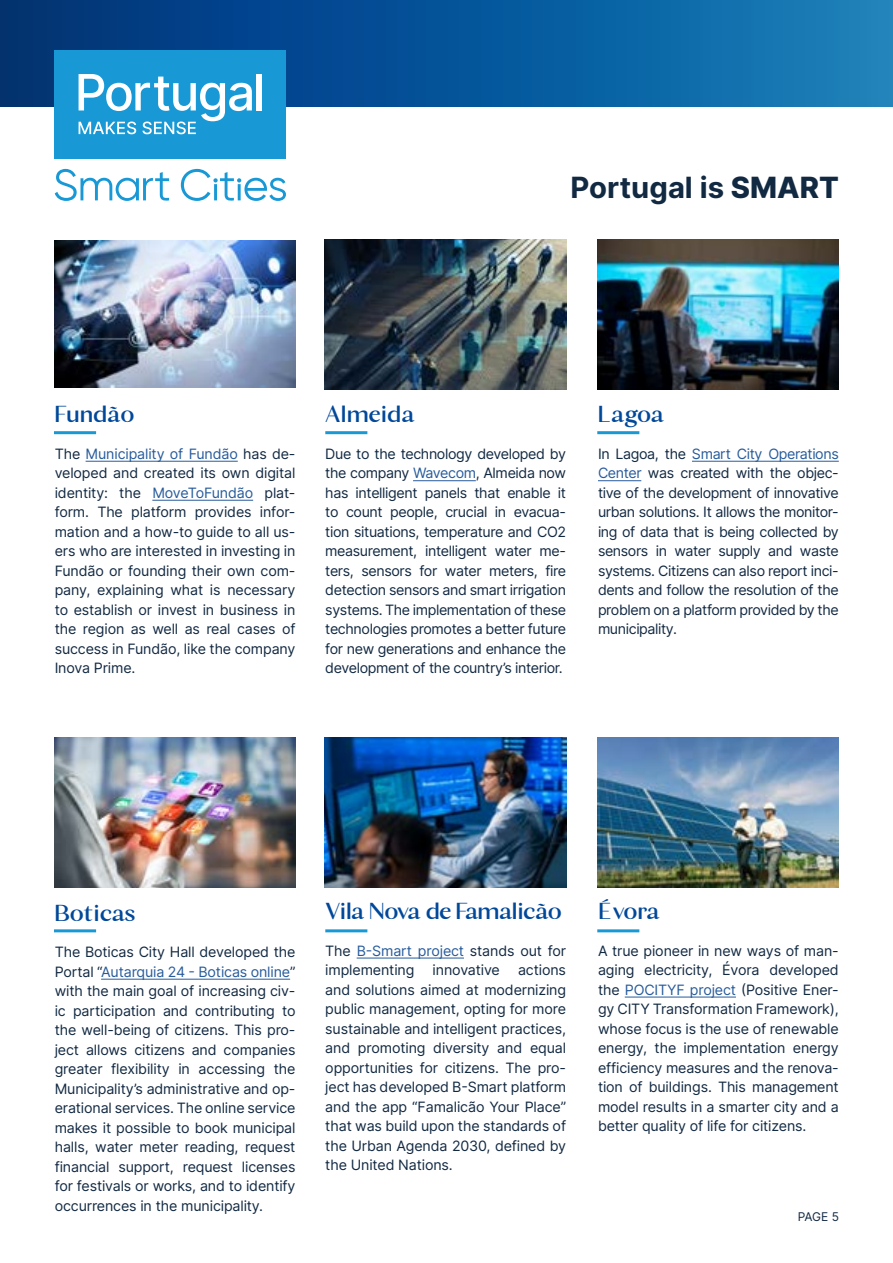
<style>
.page{position:relative;width:893px;height:1263px;background:#fff}
.page>*{position:absolute;margin:0;border:0;box-sizing:border-box;transform-origin:0 0}
.t1{font:700 29.25px "Inter";color:#122942}
.t2{font:700 25.5px "Calma";letter-spacing:-.03em;color:#00489a}
.t3{font:700 25.5px "Calma";letter-spacing:-.05em;color:#00489a}
.t4{font:14.25px/19.5px "Inter";letter-spacing:-.01em;color:#122942;text-align:justify}
.t5{font:12px "Inter";color:#122942}
.s1{font-weight:800}
.s2{color:#275b9b}
</style>
<div class="page">
<div style="left:0;top:0;width:893px;height:106px;background:linear-gradient(to right,#002e76,#167fbb)"></div>
<div style="left:55px;top:50px;width:231px;height:108px;background:#1899d6"></div>
<div style="left:257px;top:74px;width:5px;height:36px;background:#fff"></div>
<svg style="left:79px;top:74px;width:173px;height:60px"></svg>
<svg style="left:55px;top:169px;width:114px;height:32px"></svg>
<svg style="left:181px;top:169px;width:105px;height:32px"></svg>
<hr style="left:86px;top:461px;width:152px;height:1px;background:#275b9b">
<hr style="left:152px;top:500px;width:101px;height:1px;background:#275b9b">
<hr style="left:101px;top:979px;width:189px;height:1px;background:#275b9b">
<hr style="left:413px;top:480px;width:63px;height:1px;background:#275b9b">
<hr style="left:357px;top:957px;width:107px;height:1px;background:#275b9b">
<hr style="left:692px;top:461px;width:147px;height:1px;background:#275b9b">
<hr style="left:598px;top:480px;width:43px;height:1px;background:#275b9b">
<hr style="left:625px;top:996px;width:111px;height:1px;background:#275b9b">
<img style="left:54px;top:737px;width:242px;height:151px">
<img style="left:54px;top:241px;width:242px;height:147px">
<img style="left:325px;top:737px;width:241px;height:151px">
<img style="left:325px;top:239px;width:241px;height:150px">
<img style="left:597px;top:239px;width:242px;height:150px">
<hr style="left:54px;top:431px;width:42px;height:3px;background:#1899d6">
<hr style="left:54px;top:929px;width:42px;height:3px;background:#1899d6">
<hr style="left:325px;top:431px;width:42px;height:3px;background:#1899d6">
<hr style="left:325px;top:929px;width:42px;height:3px;background:#1899d6">
<hr style="left:597px;top:431px;width:42px;height:3px;background:#1899d6">
<hr style="left:597px;top:929px;width:42px;height:3px;background:#1899d6">
<img style="left:597px;top:737px;width:241px;height:151px">
<h1 class="t1" style="left:571px;top:167px;width:270px">Portugal is <span class="s1">SMART</span></h1>
<h2 class="t2" style="left:55px;top:398px;width:82px">Fundão</h2>
<p class="t4" style="left:55px;top:444px;width:242px">The <span class="s2">Municipality of Fundão</span> has de&shy;veloped and created its own digital identity: the <span class="s2">MoveToFundão</span> plat&shy;form. The platform provides infor&shy;mation and a how-to guide to all us&shy;ers who are interested in investing in Fundão or founding their own com&shy;pany, explaining what is necessary to establish or invest in business in the region as well as real cases of success in Fundão, like the company Inova Prime.</p>
<h2 class="t2" style="left:325px;top:398px;width:92px">Almeida</h2>
<p class="t4" style="left:325px;top:444px;width:242px">Due to the technology developed by the company <span class="s2">Wavecom</span>, Almeida now has intelligent panels that enable it to count people, crucial in evacua&shy;tion situations, temperature and CO2 measurement, intelligent water me&shy;ters, sensors for water meters, fire detection sensors and smart irrigation systems. The implementation of these technologies promotes a better future for new generations and enhance the development of the country’s interior.</p>
<h2 class="t2" style="left:598px;top:398px;width:68px">Lagoa</h2>
<p class="t4" style="left:598px;top:444px;width:242px">In Lagoa, the <span class="s2">Smart City Operations Center</span> was created with the objec&shy;tive of the development of innovative urban solutions. It allows the monitor&shy;ing of data that is being collected by sensors in water supply and waste systems. Citizens can also report inci&shy;dents and follow the resolution of the problem on a platform provided by the municipality.</p>
<h2 class="t2" style="left:55px;top:896px;width:83px">Boticas</h2>
<p class="t4" style="left:55px;top:942px;width:242px">The Boticas City Hall developed the Portal “<span class="s2">Autarquia 24 - Boticas online</span>” with the main goal of increasing civ&shy;ic participation and contributing to the well-being of citizens. This pro&shy;ject allows citizens and companies greater flexibility in accessing the Municipality’s administrative and op&shy;erational services. The online service makes it possible to book municipal halls, water meter reading, request financial support, request licenses for festivals or works, and to identify occurrences in the municipality.</p>
<h2 class="t3" style="left:325px;top:895px;width:238px">Vila Nova de Famalicão</h2>
<p class="t4" style="left:325px;top:940px;width:242px">The <span class="s2">B-Smart project</span> stands out for implementing</p>
<p class="t4" style="left:325px;top:960px;width:242px;text-indent:193px">actions and solutions aimed at modernizing public management, opting for more sustainable and intelligent practices, and promoting diversity and equal opportunities for citizens. The pro&shy;ject has developed B-Smart platform and the app “Famalicão Your Place” that was build upon the standards of the Urban Agenda 2030, defined by the United Nations.</p>
<p class="t4" style="left:433px;top:960px;width:69px">innovative</p>
<h2 class="t2" style="left:598px;top:895px;width:64px">Évora</h2>
<p class="t4" style="left:598px;top:940px;width:242px">A true pioneer in new ways of man&shy;aging electricity, Évora developed the <span class="s2">POCITYF project</span> (Positive Ener&shy;gy CITY Transformation Framework), whose focus is the use of renewable energy, the implementation energy efficiency measures and the renova&shy;tion of buildings. This management model results in a smarter city and a better quality of life for citizens.</p>
<p class="t5" style="left:798px;top:1207px;width:43px">PAGE 5</p>
</div>
